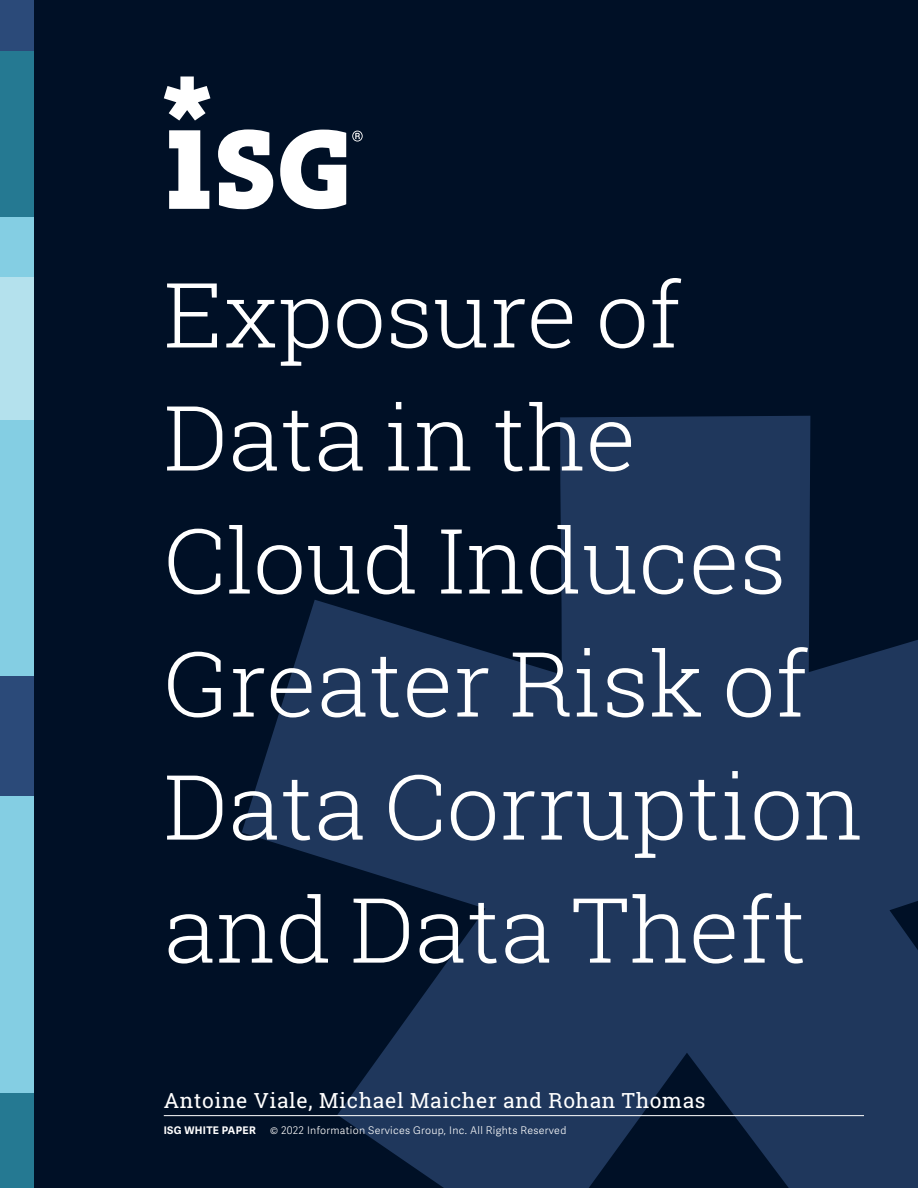
<style>
.page{position:relative;width:918px;height:1188px;background:#001026}
.page>*{position:absolute;margin:0;border:0;box-sizing:border-box;transform-origin:0 0}
.t1{font:300 90px/123px "Roboto Slab";color:#fff;scale:1.05 1}
.t2{font:21px "Roboto Slab";letter-spacing:.03em;color:#fff}
.t3{font:300 10.5px "Adelle Sans";letter-spacing:.03em;color:#fff}
.t4{font:700 10.5px "Adelle Sans";letter-spacing:.03em;color:#fff}
</style>
<div class="page">
<svg style="left:242px;top:416px;width:676px;height:772px;fill:#1f375c"></svg>
<svg style="left:352px;top:131px;width:11px;height:11px"></svg>
<svg style="left:169px;top:130px;width:40px;height:79px"></svg>
<svg style="left:164px;top:77px;width:46px;height:44px"></svg>
<svg style="left:218px;top:129px;width:55px;height:80px"></svg>
<svg style="left:280px;top:130px;width:66px;height:79px"></svg>
<div style="left:0;top:0;width:34px;height:52px;background:#2b4a79"></div>
<div style="left:0;top:52px;width:34px;height:166px;background:#257992"></div>
<div style="left:0;top:218px;width:34px;height:60px;background:#84cee3"></div>
<div style="left:0;top:278px;width:34px;height:142px;background:#b4e1ed"></div>
<div style="left:0;top:420px;width:34px;height:256px;background:#84cee3"></div>
<div style="left:0;top:676px;width:34px;height:121px;background:#2b4a79"></div>
<div style="left:0;top:797px;width:34px;height:297px;background:#84cee3"></div>
<div style="left:0;top:1094px;width:34px;height:94px;background:#257992"></div>
<hr style="left:164px;top:1115px;width:700px;height:1px;background:#fff">
<p class="t1" style="left:164px;top:251px;width:668px">Exposure of<br>Data in the<br>Cloud Induces<br>Greater Risk of<br>Data Corruption and Data Theft</p>
<p class="t2" style="left:164px;top:1086px;width:543px">Antoine Viale, Michael Maicher and Rohan Thomas</p>
<p class="t4" style="left:164px;top:1124px;width:93px">ISG WHITE PAPER</p>
<p class="t3" style="left:270px;top:1124px;width:298px">© 2022 Information Services Group, Inc. All Rights Reserved</p>
</div>
